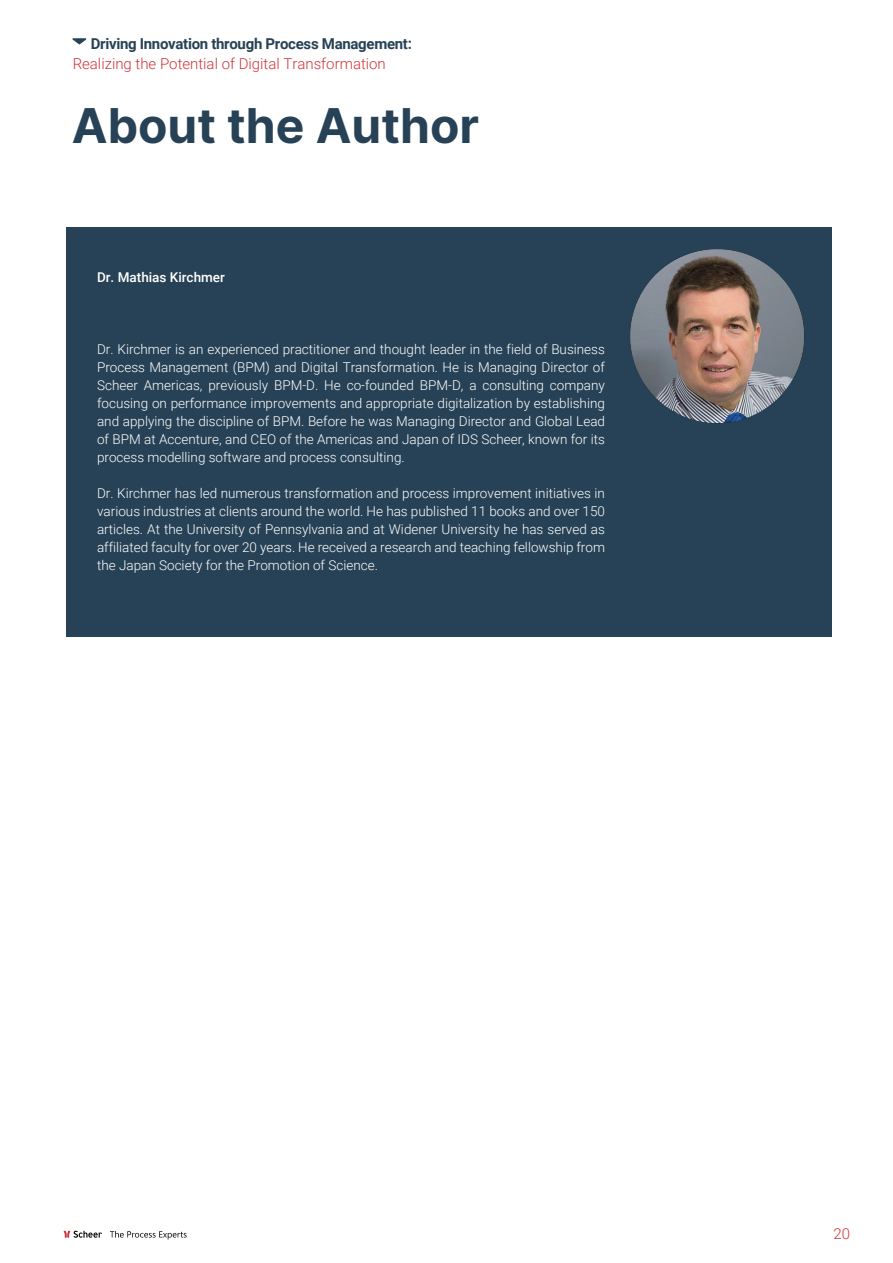
<style>
.page{position:relative;width:893px;height:1263px;background:#fff}
.page>*{position:absolute;margin:0;border:0;box-sizing:border-box;transform-origin:0 0}
.t1{font:48px "Inter";color:#274256}
.t2{font:300 15px "Roboto";color:#d1343a}
.t3{font:700 15px "Roboto";letter-spacing:-.02em;color:#274256}
.t4{font:300 15px "Roboto";color:#d13338}
.t5{font:300 13.5px/18px "Roboto";color:#fff;text-align:justify}
.t6{font:500 13.5px "Roboto";color:#fff}
</style>
<div class="page">
<svg style="left:72px;top:38px;width:14px;height:6px"></svg>
<div style="left:66px;top:227px;width:766px;height:409px;background:#274256"></div>
<svg style="left:64px;top:1231px;width:38px;height:7px"></svg>
<svg style="left:110px;top:1231px;width:77px;height:8px"></svg>
<img style="left:630px;top:249px;width:175px;height:175px">
<p class="t3" style="left:91px;top:33px;width:323px">Driving Innovation through Process Management:</p>
<p class="t2" style="left:73px;top:53px;width:315px">Realizing the Potential of Digital Transformation</p>
<h1 class="t1" style="left:72px;top:90px;width:409px">About the Author</h1>
<p class="t6" style="left:97px;top:268px;width:129px">Dr. Mathias Kirchmer</p>
<p class="t5" style="left:97px;top:340px;width:509px">Dr. Kirchmer is an experienced practitioner and thought leader in the field of Business Process Management (BPM) and Digital Transformation. He is Managing Director of Scheer Americas, previously BPM-D. He co-founded BPM-D, a consulting company focusing on performance improvements and appropriate digitalization by establishing and applying the discipline of BPM. Before he was Managing Director and Global Lead of BPM at Accenture, and CEO of the Americas and Japan of IDS Scheer, known for its process modelling software and process consulting.</p>
<p class="t5" style="left:97px;top:484px;width:509px">Dr. Kirchmer has led numerous transformation and process improvement initiatives in various industries at clients around the world. He has published 11 books and over 150 articles. At the University of Pennsylvania and at Widener University he has served as affiliated faculty for over 20 years. He received a research and teaching fellowship from the Japan Society for the Promotion of Science.</p>
<p class="t4" style="left:833px;top:1223px;width:18px">20</p>
</div>
